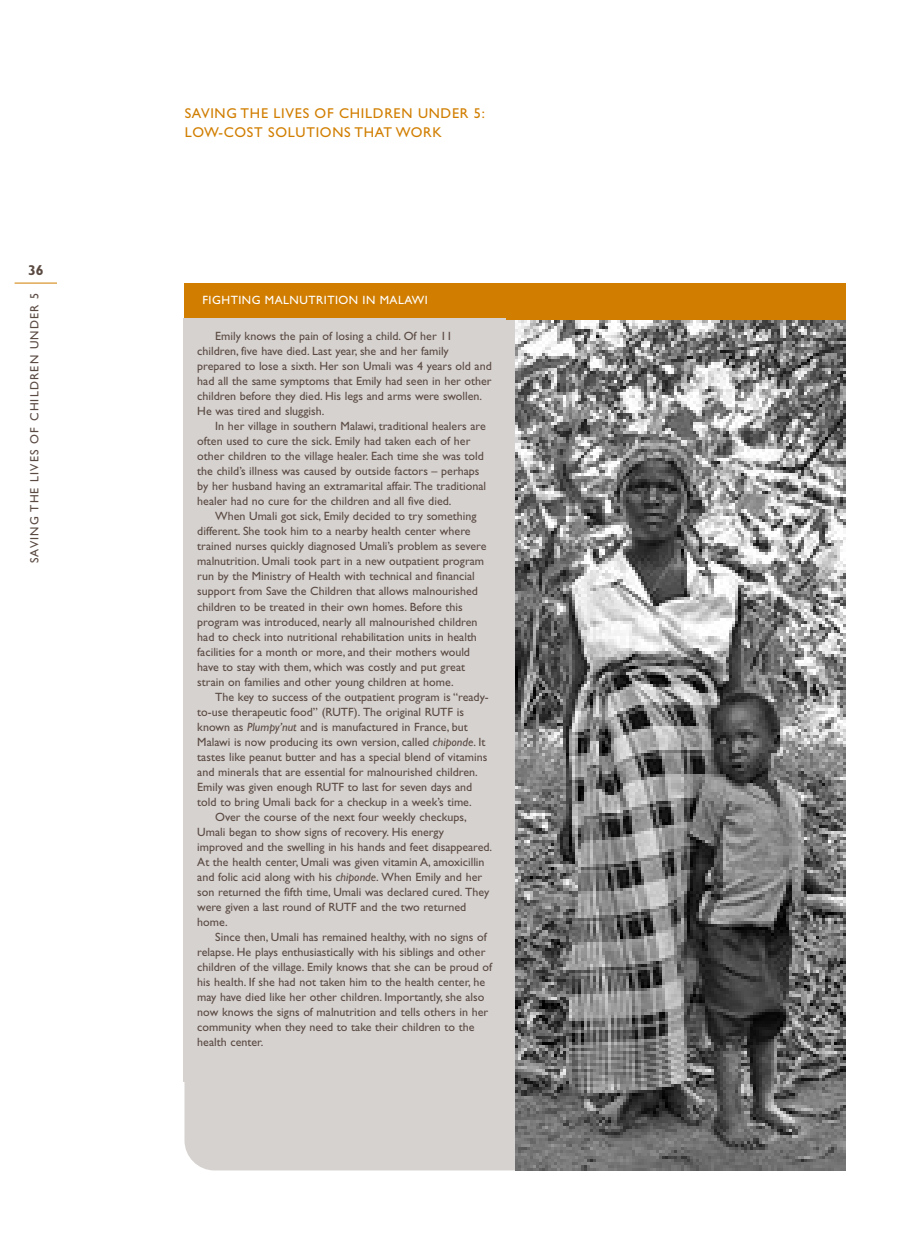
<style>
.page{position:relative;width:918px;height:1256px;background:#fff}
.page>*{position:absolute;margin:0;border:0;box-sizing:border-box;transform-origin:0 0}
.t1{font:14.25px/19.5px "Gill Sans";letter-spacing:.05em;color:#d17e00}
.t2{font:700 14.25px "Gill Sans";color:#5a4a42}
.t3{font:12px/15px "Gill Sans";color:#5a4a42}
.t4{font:12px "Gill Sans";letter-spacing:.1em;color:#5a4a42}
.t5{font:12px "Gill Sans";letter-spacing:.04em;color:#fff}
.s1{font-style:italic}
</style>
<div class="page">
<div style="left:185px;top:319px;width:661px;height:851px;background:#d6d2d0;border-radius:30px"></div>
<hr style="left:15px;top:283px;width:42px;height:1px;background:#d17e00">
<img style="left:515px;top:319px;width:331px;height:851px">
<div style="left:185px;top:283px;width:661px;height:36px;background:#d17e00"></div>
<div style="left:184px;top:319px;width:322px;height:763px;background:#d6d2d0"></div>
<p class="t2" style="left:28px;top:265px;width:17px">36</p>
<p class="t4" style="left:30px;top:563px;width:272px;rotate:-90deg">SAVING THE LIVES OF CHILDREN UNDER 5</p>
<p class="t1" style="left:185px;top:105px;width:302px">SAVING THE LIVES OF CHILDREN UNDER 5:<br>LOW-COST SOLUTIONS THAT WORK</p>
<p class="t5" style="left:203px;top:296px;width:227px">FIGHTING MALNUTRITION IN MALAWI</p>
<p class="t3" style="left:197px;top:330px;width:296px;text-indent:18px">Emily knows the pain of losing a child. Of her 11 children, five have died. Last year, she and her family prepared to lose a sixth. Her son Umali was 4 years old and had all the same symptoms that Emily had seen in her other children before they died. His legs and arms were swollen.<br>He was tired and sluggish.</p>
<p class="t3" style="left:197px;top:420px;width:290px;text-indent:18px">In her village in southern Malawi, traditional healers are often used to cure the sick. Emily had taken each of her other children to the village healer. Each time she was told the child’s illness was caused by outside factors – perhaps by her husband having an extramarital affair. The traditional healer had no cure for the children and all five died.</p>
<p class="t3" style="left:197px;top:510px;width:291px;text-indent:18px">When Umali got sick, Emily decided to try something different. She took him to a nearby health center where trained nurses quickly diagnosed Umali’s problem as severe malnutrition. Umali took part in a new outpatient program run by the Ministry of Health with technical and financial support from Save the Children that allows malnourished children to be treated in their own homes. Before this program was introduced, nearly all malnourished children had to check into nutritional rehabilitation units in health facilities for a month or more, and their mothers would have to stay with them, which was costly and put great strain on families and other young children at home.</p>
<p class="t3" style="left:215px;top:690px;width:275px">The key to success of the outpatient program is “ready-</p>
<p class="t3" style="left:197px;top:705px;width:268px">to-use therapeutic food” (RUTF). The original RUTF is</p>
<p class="t3" style="left:197px;top:720px;width:272px">known as <span class="s1">Plumpy’nut</span> and is manufactured in France, but</p>
<p class="t3" style="left:197px;top:735px;width:290px">Malawi is now producing its own version, called <span class="s1">chiponde</span>. It</p>
<p class="t3" style="left:197px;top:750px;width:292px">tastes like peanut butter and has a special blend of vitamins</p>
<p class="t3" style="left:197px;top:765px;width:282px">and minerals that are essential for malnourished children.</p>
<p class="t3" style="left:197px;top:780px;width:277px">Emily was given enough RUTF to last for seven days and</p>
<p class="t3" style="left:197px;top:795px;width:276px">told to bring Umali back for a checkup in a week’s time.</p>
<p class="t3" style="left:215px;top:810px;width:253px">Over the course of the next four weekly checkups,</p>
<p class="t3" style="left:197px;top:825px;width:248px">Umali began to show signs of recovery. His energy</p>
<p class="t3" style="left:197px;top:840px;width:296px">improved and the swelling in his hands and feet disappeared.</p>
<p class="t3" style="left:197px;top:855px;width:289px">At the health center, Umali was given vitamin A, amoxicillin</p>
<p class="t3" style="left:197px;top:870px;width:286px">and folic acid along with his <span class="s1">chiponde</span>. When Emily and her</p>
<p class="t3" style="left:197px;top:885px;width:293px">son returned the fifth time, Umali was declared cured. They</p>
<p class="t3" style="left:197px;top:900px;width:270px">were given a last round of RUTF and the two returned</p>
<p class="t3" style="left:197px;top:915px;width:32px">home.</p>
<p class="t3" style="left:215px;top:930px;width:273px">Since then, Umali has remained healthy, with no signs of</p>
<p class="t3" style="left:197px;top:945px;width:290px">relapse. He plays enthusiastically with his siblings and other</p>
<p class="t3" style="left:197px;top:960px;width:296px">children of the village. Emily knows that she can be proud of</p>
<p class="t3" style="left:197px;top:975px;width:289px">his health. If she had not taken him to the health center, he</p>
<p class="t3" style="left:197px;top:990px;width:289px">may have died like her other children. Importantly, she also</p>
<p class="t3" style="left:197px;top:1005px;width:292px">now knows the signs of malnutrition and tells others in her</p>
<p class="t3" style="left:197px;top:1020px;width:279px">community when they need to take their children to the</p>
<p class="t3" style="left:197px;top:1035px;width:68px">health center.</p>
</div>
